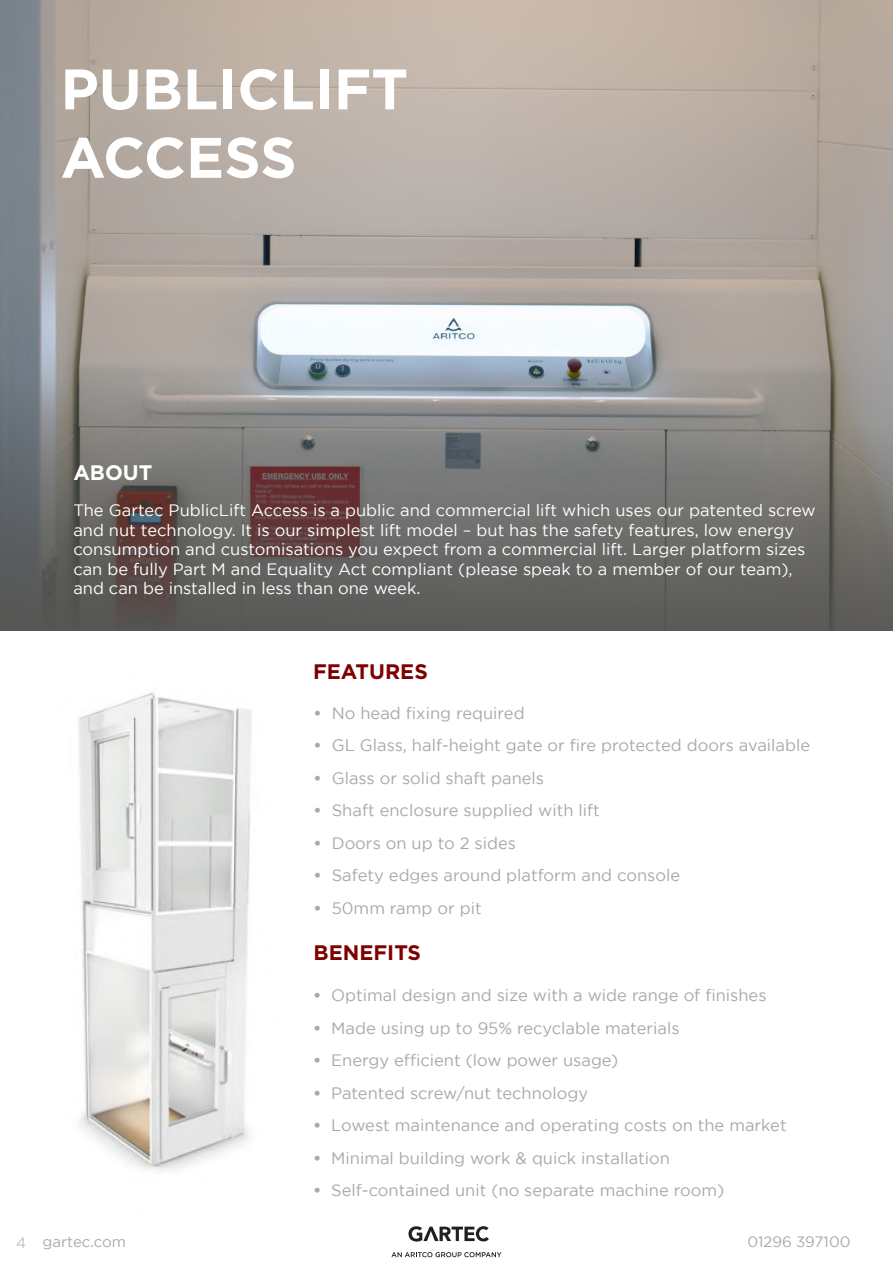
<style>
.page{position:relative;width:893px;height:1263px;background:#fff}
.page>*{position:absolute;margin:0;border:0;box-sizing:border-box;transform-origin:0 0}
.t1{font:700 57px/68.4px "Gotham";color:#fff}
.t2{font:700 21px "Gotham";color:#7e0000}
.t3{font:700 21px "Gotham";color:#fff}
.t4{font:16.5px "Gotham";color:#a7a9ac}
.t5{font:16.5px/19.5px "Gotham";color:#fff}
.t6{font:15px "Gotham";color:#a7a9ac}
.s1{font-weight:700}
.s2{font-weight:300}
</style>
<div class="page">
<svg style="left:408px;top:1226px;width:81px;height:15px"></svg>
<svg style="left:391px;top:1252px;width:110px;height:5px"></svg>
<img style="left:0;top:0;width:893px;height:365px">
<img style="left:78px;top:693px;width:174px;height:478px">
<svg style="left:0;top:365px;width:893px;height:265px;background:#747271"></svg>
<h1 class="t1" style="left:61px;top:55px;width:349px">PUBLICLIFT<br>ACCESS</h1>
<p class="t3" style="left:73px;top:459px;width:81px">ABOUT</p>
<p class="t5" style="left:73px;top:500px;width:744px">The Gartec PublicLift Access is a public and commercial lift which uses our patented screw and nut technology. It is our simplest lift model – but has the safety features, low energy consumption and customisations you expect from a commercial lift. Larger platform sizes can be fully Part M and Equality Act compliant (please speak to a member of our team), and can be installed in less than one week.</p>
<p class="t2" style="left:313px;top:658px;width:116px">FEATURES</p>
<p class="t4" style="left:314px;top:704px;width:213px"><span class="s1">•</span> No head fixing required</p>
<p class="t4" style="left:314px;top:736px;width:498px"><span class="s1">•</span> GL Glass, half-height gate or fire protected doors available</p>
<p class="t4" style="left:314px;top:769px;width:232px"><span class="s1">•</span> Glass or solid shaft panels</p>
<p class="t4" style="left:314px;top:801px;width:288px"><span class="s1">•</span> Shaft enclosure supplied with lift</p>
<p class="t4" style="left:314px;top:834px;width:204px"><span class="s1">•</span> Doors on up to 2 sides</p>
<p class="t4" style="left:314px;top:866px;width:368px"><span class="s1">•</span> Safety edges around platform and console</p>
<p class="t4" style="left:314px;top:899px;width:170px"><span class="s1">•</span> 50mm ramp or pit</p>
<p class="t2" style="left:314px;top:939px;width:109px">BENEFITS</p>
<p class="t4" style="left:313px;top:986px;width:455px"><span class="s1">•</span> Optimal design and size with a wide range of finishes</p>
<p class="t4" style="left:313px;top:1019px;width:368px"><span class="s1">•</span> Made using up to 95% recyclable materials</p>
<p class="t4" style="left:313px;top:1051px;width:307px"><span class="s1">•</span> Energy efficient (low power usage)</p>
<p class="t4" style="left:313px;top:1084px;width:277px"><span class="s1">•</span> Patented screw/nut technology</p>
<p class="t4" style="left:313px;top:1116px;width:475px"><span class="s1">•</span> Lowest maintenance and operating costs on the market</p>
<p class="t4" style="left:313px;top:1149px;width:358px"><span class="s1">•</span> Minimal building work &amp; quick installation</p>
<p class="t4" style="left:313px;top:1181px;width:413px"><span class="s1">•</span> Self-contained unit (no separate machine room)</p>
<p class="t6" style="left:16px;top:1233px;width:111px"><span class="s2">4</span> gartec.com</p>
<p class="t6" style="left:747px;top:1233px;width:105px">01296 397100</p>
</div>
